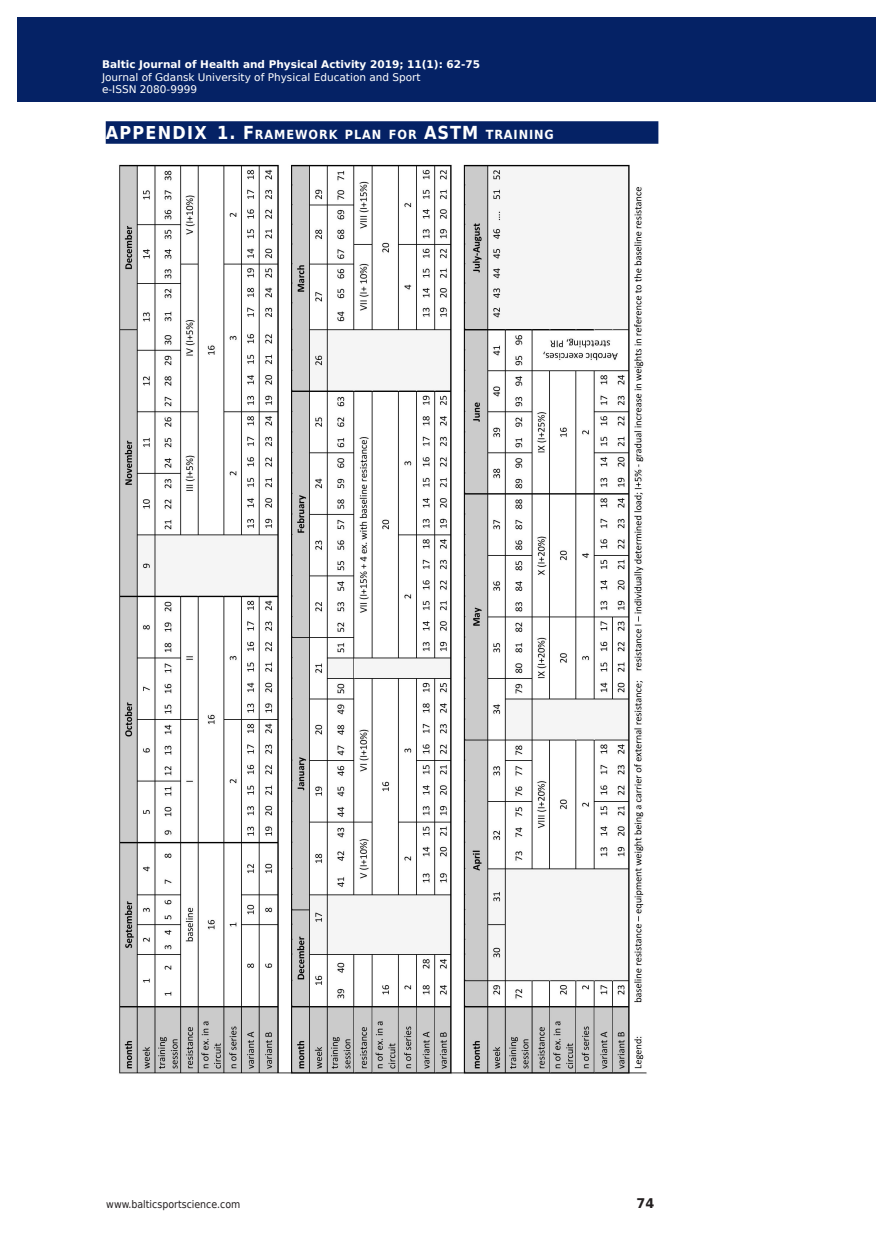
<style>
.page{position:relative;width:893px;height:1255px;background:#fff}
.page>*{position:absolute;margin:0;border:0;box-sizing:border-box;transform-origin:0 0}
.t1{font:700 13.35px "DejaVu Sans";color:#231f20;scale:.96 1}
.t2{font:700 12.6px "DejaVu Sans Condensed";letter-spacing:.07em;color:#fff}
.t3{font:10.5px/12.6px "DejaVu Sans";color:#fff}
.t4{font:700 10.5px "DejaVu Sans";color:#fff}
.t5{font:10.5px "DejaVu Sans Condensed";color:#231f20}
.s1{font-size:17.85px}
.s2{font-size:18px}
</style>
<div class="page">
<div style="left:106px;top:121px;width:552px;height:23px;background:#052265"></div>
<div style="left:17px;top:17px;width:855px;height:85px;background:#052265"></div>
<img style="left:119px;top:164px;width:528px;height:910px">
<p class="t4" style="left:108px;top:55px;width:358px">Baltic Journal of Health and Physical Activity 2014; 1(1): 1-4</p>
<p class="t3" style="left:108px;top:70px;width:320px">Journal of Gdansk University of Physical Education and Sport e-I SN 2080-</p>
<p class="t4" style="left:102px;top:56px;width:380px">Baltic Journal of Health and Physical Activity 2019; 11(1): 62-75</p>
<p class="t3" style="left:102px;top:70px;width:320px">Journal of Gdansk University of Physical Education and Sport</p>
<p class="t3" style="left:102px;top:83px;width:102px">e-ISSN 2080-99999</p>
<p class="t2" style="left:106px;top:124px;width:333px"><span class="s1">APPENDIX</span> <span class="s2">1. F</span> RAMEWORK PLAN FOR <span class="s2">ASTM</span></p>
<p class="t2" style="left:486px;top:124px;width:70px">TRAINING</p>
<p class="t5" style="left:106px;top:1195px;width:136px">www.balticsportscience.com</p>
<p class="t1" style="left:636px;top:1192px;width:20px">74</p>
</div>
